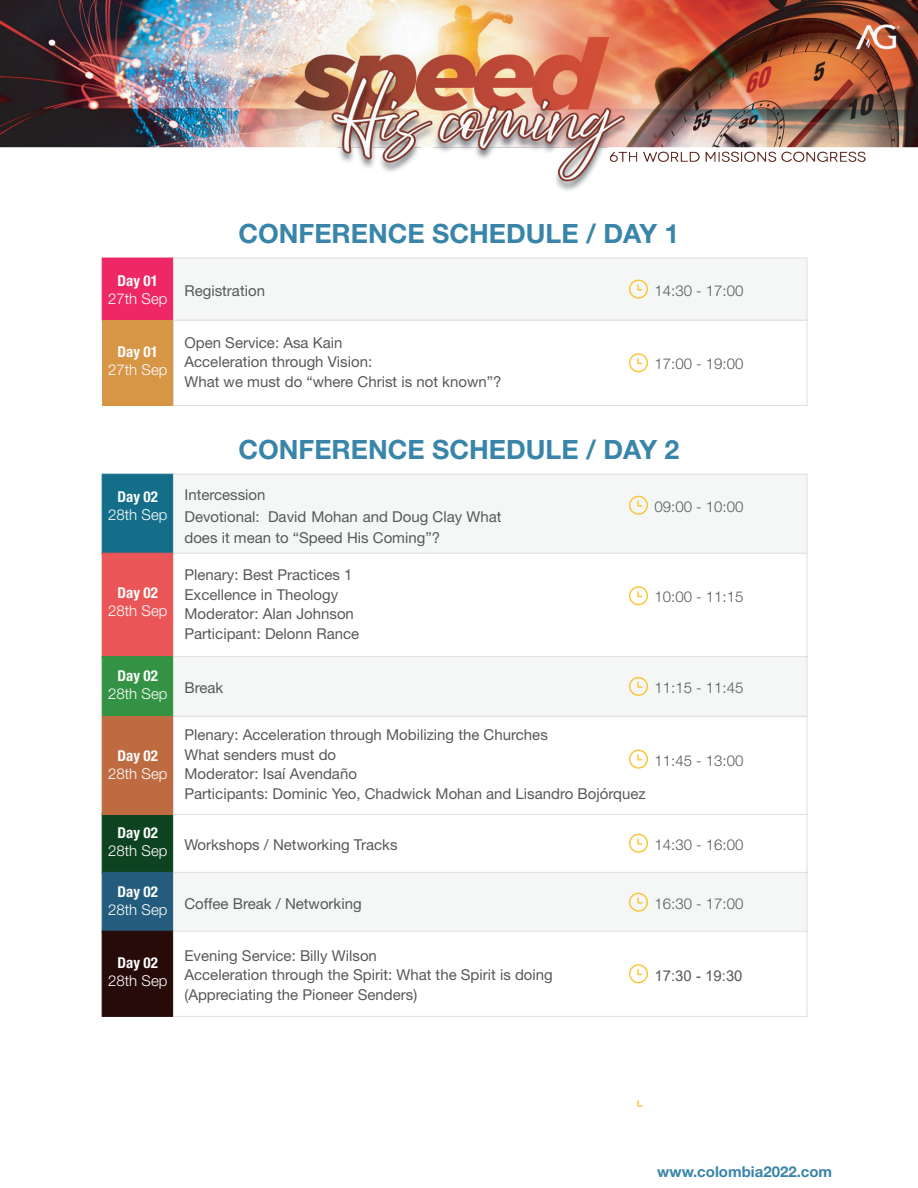
<style>
.page{position:relative;width:918px;height:1188px;background:#fff}
.page>*{position:absolute;margin:0;border:0;box-sizing:border-box;transform-origin:0 0}
.t1{font:700 26.55px "Helvetica Neue LT Std";color:#3985aa}
.t2{font:15px/19.5px "Helvetica Neue LT Std";color:#57585a}
.t3{font:300 15px "Helvetica Neue LT Std";color:#57585a}
.t4{font:300 15px/18px "Helvetica Neue LT Std";color:#fff}
.t5{font:700 condensed 15px "Helvetica Neue LT Std";color:#fff}
.t6{font:700 15px "Helvetica Neue LT Std";color:#3985aa}
.t7{font:15px "Arial";color:#58595b}
.s1{font-weight:700;font-stretch:condensed}
.s2{font-weight:700;font-stretch:condensed;color:#fff}
.s3{font-weight:300;color:#fff}
.s4{color:#57585b}
.s5{font-style:inherit}
</style>
<div class="page">
<img style="left:0;top:0;width:918px;height:191px">
<div style="left:102px;top:258px;width:72px;height:62px;background:#ee2765;border:1px solid #ee2765"></div>
<div style="left:173px;top:258px;width:634px;height:62px;background:#f5f7f6;border:1px solid #e2ddda"></div>
<svg style="left:629px;top:280px;width:19px;height:19px"></svg>
<div style="left:102px;top:320px;width:71px;height:85px;background:#d79546"></div>
<div style="left:173px;top:320px;width:634px;height:86px;background:#fff;border:1px solid #e2ddda"></div>
<svg style="left:629px;top:353px;width:19px;height:20px"></svg>
<div style="left:102px;top:474px;width:72px;height:80px;background:#146e89;border:1px solid #146e89"></div>
<div style="left:173px;top:474px;width:634px;height:80px;background:#f5f7f6;border:1px solid #e2ddda"></div>
<svg style="left:629px;top:496px;width:19px;height:19px"></svg>
<div style="left:102px;top:553px;width:72px;height:105px;background:#ea5557;border:1px solid #ea5557"></div>
<div style="left:173px;top:553px;width:634px;height:105px;background:#fff;border:1px solid #e2ddda"></div>
<svg style="left:629px;top:586px;width:19px;height:20px"></svg>
<div style="left:102px;top:656px;width:72px;height:60px;background:#339244;border:1px solid #339244"></div>
<div style="left:173px;top:656px;width:634px;height:60px;background:#f5f7f6;border:1px solid #e2ddda"></div>
<svg style="left:629px;top:677px;width:19px;height:19px"></svg>
<div style="left:102px;top:813px;width:72px;height:60px;background:#0e4321;border:1px solid #0e4321"></div>
<div style="left:173px;top:813px;width:634px;height:60px;background:#fff;border:1px solid #e2ddda"></div>
<svg style="left:629px;top:834px;width:19px;height:19px"></svg>
<div style="left:102px;top:872px;width:72px;height:60px;background:#235c7c;border:1px solid #235c7c"></div>
<div style="left:173px;top:872px;width:634px;height:60px;background:#f5f7f6;border:1px solid #e2ddda"></div>
<svg style="left:629px;top:893px;width:19px;height:19px"></svg>
<div style="left:102px;top:931px;width:72px;height:86px;background:#260b08;border:1px solid #260b08"></div>
<div style="left:173px;top:931px;width:634px;height:86px;background:#fff;border:1px solid #e2ddda"></div>
<svg style="left:629px;top:964px;width:19px;height:20px"></svg>
<svg style="left:637px;top:1100px;width:5px;height:7px"></svg>
<div style="left:102px;top:716px;width:72px;height:99px;background:#be6b42"></div>
<div style="left:173px;top:716px;width:634px;height:99px;background:#fff;border:1px solid #e2ddda"></div>
<svg style="left:629px;top:750px;width:19px;height:19px"></svg>
<p class="t5" style="left:118px;top:272px;width:42px">Day 01</p>
<p class="t4" style="left:108px;top:289px;width:61px">27th Sep</p>
<p class="t5" style="left:118px;top:343px;width:42px">Day 01</p>
<p class="t4" style="left:108px;top:361px;width:61px">27th Sep</p>
<h1 class="t1" style="left:238px;top:217px;width:442px">CONFERENCE SCHEDULE / DAY 1</h1>
<p class="t2" style="left:184px;top:280px;width:82px">Registration</p>
<p class="t3" style="left:655px;top:281px;width:90px">14:30 - 17:00</p>
<p class="t2" style="left:184px;top:332px;width:318px">Open Service: Asa Kain<br>Acceleration through Vision:<br>What we must do “where Christ is not known”?</p>
<p class="t3" style="left:655px;top:355px;width:90px">17:00 - 19:00</p>
<p class="t5" style="left:118px;top:488px;width:42px">Day 02</p>
<p class="t4" style="left:108px;top:506px;width:61px">28th Sep</p>
<p class="t5" style="left:118px;top:583px;width:42px">Day 02</p>
<p class="t4" style="left:108px;top:601px;width:61px">28th Sep</p>
<h1 class="t1" style="left:238px;top:433px;width:442px">CONFERENCE SCHEDULE / DAY 2</h1>
<p class="t2" style="left:184px;top:484px;width:319px;line-height:21.3px">Intercession<br>Devotional: David Mohan and Doug Clay What does it mean to “Speed His Coming”?</p>
<p class="t3" style="left:655px;top:497px;width:90px">09:00 - 10:00</p>
<p class="t2" style="left:184px;top:565px;width:176px">Plenary: Best Practices 1<br>Excellence in Theology<br>Moderator: Alan Johnson<br>Participant: Delonn Rance</p>
<p class="t3" style="left:655px;top:588px;width:90px">10:00 - 11:15</p>
<p class="t4" style="left:108px;top:666px;width:117px;text-indent:9px"><span class="s1">Day 02<br></span>28th Sep <sup>Break</sup></p>
<p class="t3" style="left:655px;top:678px;width:90px">11:15 - 11:45</p>
<p class="t5" style="left:118px;top:747px;width:42px">Day 02</p>
<p class="t4" style="left:108px;top:765px;width:61px">28th Sep</p>
<p class="t2" style="left:184px;top:725px;width:463px">Plenary: Acceleration through Mobilizing the Churches<br>What senders must do<br>Moderator: Isaí Avendaño<br>Participants: Dominic Yeo, Chadwick Mohan and Lisandro Bojórquez</p>
<p class="t2" style="left:108px;top:826px;width:291px;line-height:12px;text-indent:9px"><span class="s2">Day 02<br></span><span class="s3">28th Sep</span> Workshops / Networking Tracks</p>
<p class="t3" style="left:655px;top:751px;width:90px">11:45 - 13:00</p>
<p class="t3" style="left:655px;top:835px;width:90px">14:30 - 16:00</p>
<p class="t2" style="left:108px;top:885px;width:255px;line-height:12px;text-indent:9px"><span class="s2">Day 02<br></span><span class="s3">28th Sep</span> Coffee Break / Networking</p>
<p class="t3" style="left:655px;top:894px;width:90px">16:30 - 17:00</p>
<p class="t5" style="left:118px;top:954px;width:42px">Day 02</p>
<p class="t4" style="left:108px;top:972px;width:61px">28th Sep</p>
<p class="t2" style="left:184px;top:945px;width:370px">Evening Service: Billy Wilson<br>Acceleration through the Spirit: What the Spirit is doing (Appreciating the Pioneer Senders)</p>
<p class="t7" style="left:655px;top:966px;width:90px">17:<span class="s4">3</span>0 - 19:<span class="s5">3</span>0</p>
<p class="t6" style="left:657px;top:1162px;width:176px">www.colombia2022.com</p>
</div>
